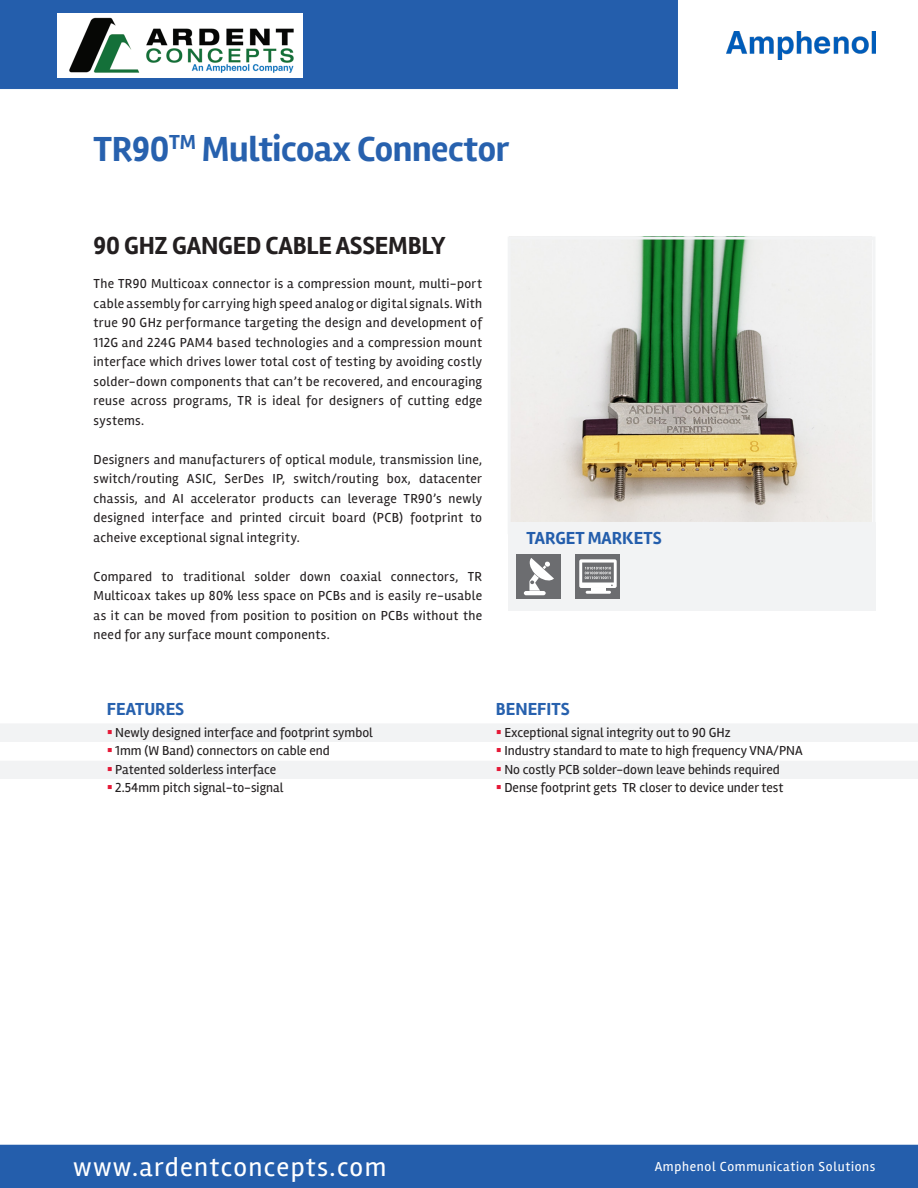
<style>
.page{position:relative;width:918px;height:1188px;background:#fff}
.page>*{position:absolute;margin:0;border:0;box-sizing:border-box;transform-origin:0 0}
.t1{font:700 36px "Rambla";letter-spacing:-.01em;color:#2761ae}
.t2{font:27px "Rambla";letter-spacing:.05em;color:#fff}
.t3{font:700 25.5px "Rambla";letter-spacing:-.01em;color:#231f20}
.t4{font:700 18px "Rambla";color:#2761ae}
.t5{font:700 18px "Rambla";color:#245eac}
.t6{font:13.5px/19.5px "Rambla";color:#231f20;text-align:justify}
.t7{font:13.5px "Rambla";letter-spacing:.05em;color:#fff}
.s1{color:#e51836}
</style>
<div class="page">
<div style="left:0;top:1145px;width:918px;height:43px;background:#245eac"></div>
<div style="left:0;top:0;width:678px;height:89px;background:#245eac"></div>
<img style="left:726px;top:31px;width:149px;height:29px">
<img style="left:58px;top:13px;width:245px;height:64px">
<img style="left:512px;top:241px;width:359px;height:282px">
<div style="left:508px;top:237px;width:367px;height:297px;border:3px solid #f2f3f4"></div>
<div style="left:508px;top:523px;width:367px;height:88px;background:#f2f3f4"></div>
<div style="left:0;top:724px;width:918px;height:18px;background:#f2f3f4"></div>
<div style="left:0;top:761px;width:918px;height:18px;background:#f2f3f4"></div>
<div style="left:516px;top:554px;width:45px;height:45px;background:#6c6d70"></div>
<hr style="left:524px;top:591px;width:22px;height:4px;background:#fff;border-radius:2px">
<svg style="left:529px;top:558px;width:25px;height:33px"></svg>
<div style="left:575px;top:554px;width:45px;height:45px;background:#6c6d70"></div>
<hr style="left:586px;top:591px;width:25px;height:3px;background:#fff">
<svg style="left:579px;top:559px;width:38px;height:32px"></svg>
<p class="t1" style="left:94px;top:128px;width:417px">TR90<sup>TM</sup> Multicoax Connector</p>
<p class="t3" style="left:94px;top:230px;width:353px">90 GHZ GANGED CABLE ASSEMBLY</p>
<p class="t6" style="left:94px;top:274px;width:390px">The TR90 Multicoax connector is a compression mount, multi-port cable assembly for carrying high speed analog or digital signals. With true 90 GHz performance targeting the design and development of 112G and 224G PAM4 based technologies and a compression mount interface which drives lower total cost of testing by avoiding costly solder-down components that can’t be recovered, and encouraging reuse across programs, TR is ideal for designers of cutting edge systems.</p>
<p class="t6" style="left:94px;top:449px;width:390px">Designers and manufacturers of optical module, transmission line, switch/routing ASIC, SerDes IP, switch/routing box, datacenter chassis, and AI accelerator products can leverage TR90’s newly designed interface and printed circuit board (PCB) footprint to acheive exceptional signal integrity.</p>
<p class="t6" style="left:94px;top:566px;width:390px">Compared to traditional solder down coaxial connectors, TR Multicoax takes up 80% less space on PCBs and is easily re-usable as it can be moved from position to position on PCBs without the need for any surface mount components.</p>
<p class="t5" style="left:526px;top:527px;width:137px">TARGET MARKETS</p>
<p class="t4" style="left:107px;top:698px;width:79px">FEATURES</p>
<p class="t4" style="left:496px;top:698px;width:75px">BENEFITS</p>
<p class="t6" style="left:107px;top:722px;width:268px"><span class="s1">▪</span> Newly designed interface and footprint symbol</p>
<p class="t6" style="left:496px;top:722px;width:237px"><span class="s1">▪</span> Exceptional signal integrity out to 90 GHz</p>
<p class="t6" style="left:107px;top:741px;width:225px"><span class="s1">▪</span> 1mm (W Band) connectors on cable end</p>
<p class="t6" style="left:496px;top:741px;width:308px"><span class="s1">▪</span> Industry standard to mate to high frequency VNA/PNA</p>
<p class="t6" style="left:107px;top:759px;width:171px"><span class="s1">▪</span> Patented solderless interface</p>
<p class="t6" style="left:496px;top:759px;width:285px"><span class="s1">▪</span> No costly PCB solder-down leave behinds required</p>
<p class="t6" style="left:107px;top:778px;width:178px"><span class="s1">▪</span> 2.54mm pitch signal-to-signal</p>
<p class="t6" style="left:496px;top:778px;width:289px"><span class="s1">▪</span> Dense footprint gets TR closer to device under test</p>
<h2 class="t2" style="left:73px;top:1151px;width:315px">www.ardentconcepts.com</h2>
<p class="t7" style="left:655px;top:1159px;width:222px">Amphenol Communication Solutions</p>
</div>
